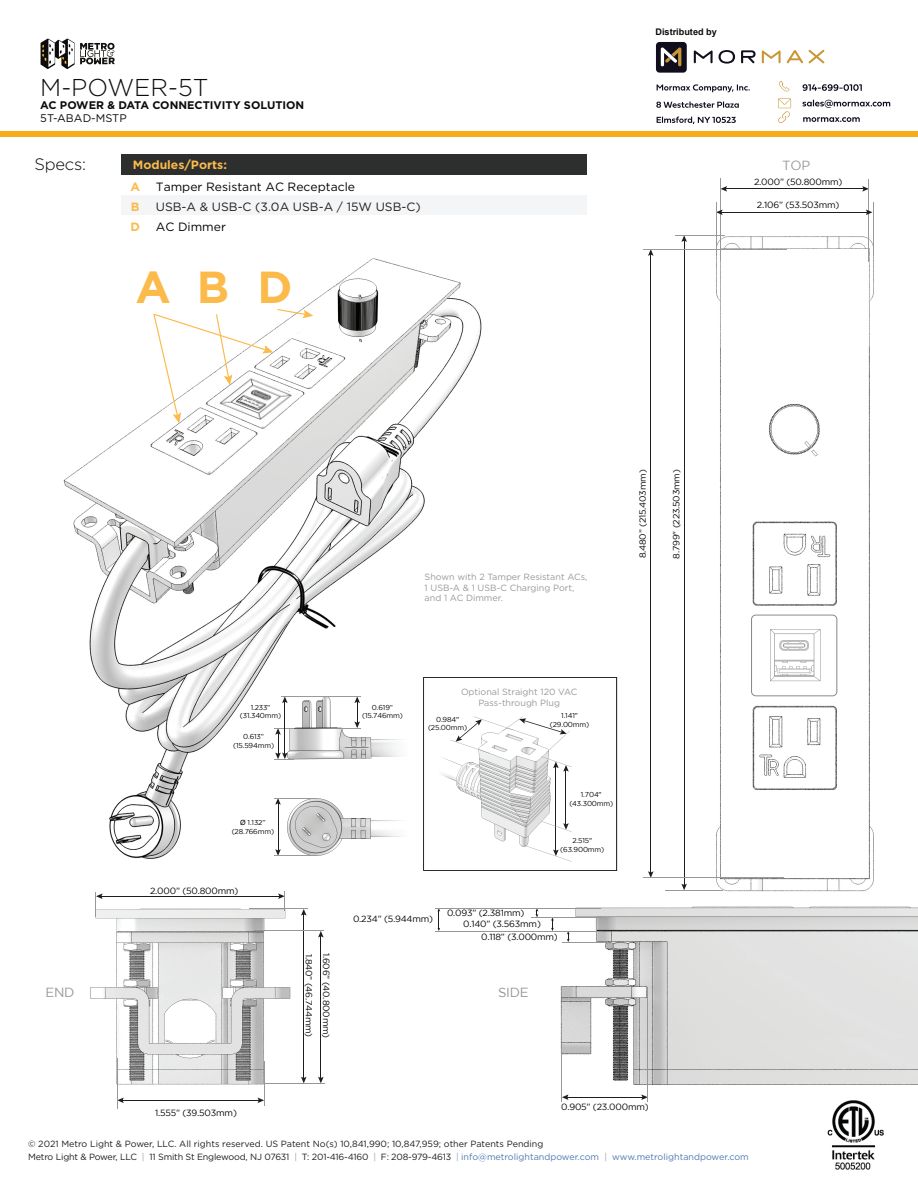
<style>
.page{position:relative;width:918px;height:1188px;background:#fff}
.page>*{position:absolute;margin:0;border:0;box-sizing:border-box;transform-origin:0 0}
.t1{font:700 44.85px "Gotham";color:#fcba4b}
.t2{font:300 24.3px "Gotham";color:#0c0d0b}
.t3{font:300 16.5px "Gotham";letter-spacing:-.015em;color:#040503}
.t4{font:13.2px "Gotham";letter-spacing:-.02em;color:#979797}
.t5{font:13.2px "Gotham";color:#999}
.t6{font:12px "Gotham";color:#040503}
.t7{font:12px "Gotham";color:#211d1e}
.t8{font:700 12px/20.2px "Gotham";color:#fcba4b;text-align:justify}
.t9{font:700 11.1px "Gotham";color:#0c0d0b}
.t10{font:11.1px "Gotham";color:#0c0d0b}
.t11{font:700 9.15px "Arial";color:#0c0d0b}
.t12{font:9px/12.8px "Gotham";color:#211d1e}
.t13{font:9px "Gotham";letter-spacing:-.02em;color:#040503}
.t14{font:9px/10.8px "Gotham";color:#999}
.t15{font:7.2px/8.6px "Gotham";letter-spacing:-.02em;color:#040503;text-align:center}
.s1{font-family:"Arial"}
.s2{color:#9ba2a9}
.s3{color:#5079b1}
</style>
<div class="page">
<img style="left:827px;top:1100px;width:57px;height:70px">
<img style="left:679px;top:228px;width:195px;height:664px">
<hr style="left:684px;top:240px;width:1px;height:646px;background:#211d1e">
<svg style="left:681px;top:884px;width:6px;height:6px"></svg>
<svg style="left:681px;top:236px;width:6px;height:6px"></svg>
<hr style="left:675px;top:235px;width:49px;height:1px;background:#999">
<hr style="left:666px;top:890px;width:57px;height:1px;background:#999">
<hr style="left:650px;top:254px;width:1px;height:619px;background:#211d1e">
<svg style="left:648px;top:871px;width:6px;height:7px"></svg>
<svg style="left:648px;top:250px;width:6px;height:6px"></svg>
<hr style="left:643px;top:249px;width:144px;height:1px;background:#999">
<hr style="left:643px;top:878px;width:141px;height:1px;background:#999">
<hr style="left:725px;top:188px;width:139px;height:1px;background:#211d1e">
<svg style="left:862px;top:186px;width:7px;height:6px"></svg>
<svg style="left:721px;top:186px;width:6px;height:6px"></svg>
<hr style="left:869px;top:180px;width:1px;height:82px;background:#999">
<hr style="left:720px;top:178px;width:1px;height:83px;background:#999">
<hr style="left:721px;top:212px;width:147px;height:1px;background:#211d1e">
<svg style="left:866px;top:209px;width:6px;height:6px"></svg>
<svg style="left:717px;top:209px;width:6px;height:6px"></svg>
<hr style="left:873px;top:202px;width:1px;height:54px;background:#999">
<hr style="left:716px;top:202px;width:1px;height:54px;background:#999">
<img style="left:63px;top:258px;width:419px;height:601px">
<div style="left:122px;top:195px;width:465px;height:20px;background:#f4f5f6"></div>
<div style="left:122px;top:155px;width:465px;height:20px;background:#2d2e2e"></div>
<img style="left:276px;top:679px;width:147px;height:180px">
<hr style="left:278px;top:803px;width:1px;height:48px;background:#211d1e">
<svg style="left:275px;top:849px;width:6px;height:7px"></svg>
<svg style="left:275px;top:799px;width:6px;height:6px"></svg>
<hr style="left:274px;top:798px;width:43px;height:1px;background:#999">
<hr style="left:274px;top:856px;width:43px;height:1px;background:#999">
<hr style="left:281px;top:696px;width:46px;height:1px;background:#999">
<svg style="left:342px;top:697px;width:19px;height:32px"></svg>
<hr style="left:327px;top:696px;width:34px;height:1px;background:#999">
<hr style="left:284px;top:701px;width:1px;height:54px;background:#211d1e">
<svg style="left:274px;top:728px;width:20px;height:32px"></svg>
<svg style="left:282px;top:696px;width:6px;height:7px"></svg>
<svg style="left:423px;top:677px;width:194px;height:194px"></svg>
<svg style="left:153px;top:274px;width:283px;height:149px"></svg>
<img style="left:323px;top:276px;width:77px;height:77px;border-radius:38px">
<div style="left:743px;top:329px;width:110px;height:185px;background:#fff"></div>
<img style="left:768px;top:403px;width:52px;height:54px">
<img style="left:90px;top:908px;width:204px;height:176px">
<img style="left:560px;top:906px;width:358px;height:179px">
<hr style="left:122px;top:1100px;width:138px;height:1px;background:#1f1c1d">
<svg style="left:258px;top:1098px;width:6px;height:5px"></svg>
<svg style="left:118px;top:1098px;width:6px;height:5px"></svg>
<hr style="left:100px;top:896px;width:180px;height:1px;background:#1f1c1d">
<hr style="left:320px;top:935px;width:1px;height:144px;background:#1f1c1d">
<svg style="left:318px;top:1077px;width:6px;height:6px"></svg>
<svg style="left:318px;top:932px;width:6px;height:5px"></svg>
<hr style="left:303px;top:913px;width:1px;height:166px;background:#1f1c1d">
<svg style="left:301px;top:1077px;width:6px;height:6px"></svg>
<svg style="left:301px;top:910px;width:6px;height:6px"></svg>
<hr style="left:249px;top:909px;width:59px;height:1px;background:#979797">
<hr style="left:255px;top:931px;width:69px;height:1px;background:#979797">
<hr style="left:264px;top:1083px;width:60px;height:1px;background:#979797">
<svg style="left:278px;top:892px;width:8px;height:19px"></svg>
<hr style="left:264px;top:1061px;width:1px;height:45px;background:#979797">
<svg style="left:96px;top:893px;width:7px;height:23px"></svg>
<hr style="left:117px;top:1058px;width:1px;height:51px;background:#979797">
<hr style="left:566px;top:1097px;width:77px;height:1px;background:#1f1c1d">
<svg style="left:641px;top:1094px;width:7px;height:6px"></svg>
<svg style="left:563px;top:1094px;width:5px;height:6px"></svg>
<hr style="left:562px;top:1048px;width:1px;height:54px;background:#979797">
<hr style="left:648px;top:987px;width:1px;height:115px;background:#979797">
<svg style="left:567px;top:932px;width:3px;height:10px"></svg>
<hr style="left:563px;top:942px;width:46px;height:1px;background:#979797">
<hr style="left:435px;top:931px;width:166px;height:1px;background:#979797">
<svg style="left:536px;top:909px;width:2px;height:8px"></svg>
<svg style="left:551px;top:918px;width:3px;height:13px"></svg>
<svg style="left:437px;top:909px;width:3px;height:22px"></svg>
<hr style="left:435px;top:908px;width:166px;height:1px;background:#979797">
<hr style="left:531px;top:917px;width:70px;height:1px;background:#979797">
<svg style="left:747px;top:608px;width:94px;height:94px"></svg>
<svg style="left:751px;top:615px;width:86px;height:81px"></svg>
<img style="left:214px;top:376px;width:82px;height:46px">
<svg style="left:41px;top:39px;width:74px;height:30px"></svg>
<div style="left:0;top:131px;width:918px;height:6px;background:#f8ac1a"></div>
<svg style="left:803px;top:117px;width:57px;height:5px"></svg>
<svg style="left:803px;top:100px;width:87px;height:8px"></svg>
<svg style="left:778px;top:98px;width:13px;height:25px"></svg>
<svg style="left:779px;top:81px;width:11px;height:11px"></svg>
<svg style="left:803px;top:84px;width:59px;height:7px"></svg>
<svg style="left:656px;top:84px;width:94px;height:40px"></svg>
<svg style="left:719px;top:50px;width:16px;height:14px"></svg>
<svg style="left:762px;top:50px;width:19px;height:13px"></svg>
<svg style="left:694px;top:50px;width:19px;height:13px"></svg>
<svg style="left:809px;top:50px;width:15px;height:13px"></svg>
<svg style="left:741px;top:50px;width:15px;height:13px"></svg>
<svg style="left:787px;top:50px;width:16px;height:13px"></svg>
<div style="left:656px;top:42px;width:31px;height:31px;background:#100e1d;border-radius:4px"></div>
<svg style="left:661px;top:47px;width:20px;height:19px"></svg>
<h2 class="t2" style="left:40px;top:72px;width:170px">M-POWER-5T</h2>
<p class="t9" style="left:40px;top:98px;width:266px">AC POWER &amp; DATA CONNECTIVITY SOLUTION</p>
<p class="t10" style="left:40px;top:111px;width:88px">5T-ABAD-MSTP</p>
<h3 class="t3" style="left:35px;top:153px;width:53px">Specs:</h3>
<h3 class="t8" style="left:133px;top:155px;width:96px">Modules/Ports:</h3>
<h3 class="t8" style="left:130px;top:177px;width:11px">A B D</h3>
<h3 class="t6" style="left:156px;top:179px;width:201px">Tamper Resistant AC Receptacle</h3>
<h3 class="t7" style="left:156px;top:199px;width:266px">USB-A &amp; USB-C (3.0A USB-A / 15W USB-C)</h3>
<h3 class="t6" style="left:156px;top:219px;width:72px">AC Dimmer</h3>
<h1 class="t1" style="left:136px;top:258px;width:95px">A B</h1>
<h1 class="t1" style="left:257px;top:258px;width:37px">D</h1>
<p class="t11" style="left:655px;top:26px;width:63px">Distributed by</p>
<h3 class="t5" style="left:782px;top:158px;width:30px">TOP</h3>
<p class="t13" style="left:757px;top:200px;width:84px">2.106” (53.503mm)</p>
<p class="t13" style="left:754px;top:177px;width:90px">2.000” (50.800mm)</p>
<p class="t14" style="left:425px;top:571px;width:164px">Shown with 2 Tamper Resistant ACs,<br>1 USB-A &amp; 1 USB-C Charging Port, and 1 AC Dimmer.</p>
<p class="t13" style="left:638px;top:558px;width:90px;rotate:-90deg">8.480” (215.403mm)</p>
<p class="t13" style="left:671px;top:559px;width:91px;rotate:-90deg">8.799" (223.503mm)</p>
<p class="t15" style="left:240px;top:703px;width:43px">1.233” (31.340mm)</p>
<p class="t15" style="left:362px;top:703px;width:42px">0.619” (15.746mm)</p>
<p class="t15" style="left:233px;top:732px;width:42px">0.613” (15.594mm)</p>
<p class="t15" style="left:232px;top:818px;width:44px"><span class="s1">Ø</span> 1.132” (28.766mm)</p>
<p class="t13" style="left:150px;top:886px;width:90px">2.000” (50.800mm)</p>
<p class="t14" style="left:461px;top:687px;width:118px;text-align:center">Optional Straight 120 VAC<br>Pass-through Plug</p>
<p class="t15" style="left:550px;top:711px;width:41px">1.141" (29.00mm)</p>
<p class="t15" style="left:428px;top:715px;width:41px">0.984" (25.00mm)</p>
<p class="t15" style="left:569px;top:790px;width:45px">1.704" (43.300mm)</p>
<p class="t15" style="left:560px;top:836px;width:46px">2.515" (63.900mm)</p>
<p class="t13" style="left:353px;top:914px;width:82px">0.234” (5.944mm)</p>
<p class="t13" style="left:447px;top:908px;width:79px">0.093” (2.381mm)</p>
<p class="t13" style="left:463px;top:919px;width:79px">0.140” (3.563mm)</p>
<p class="t13" style="left:481px;top:932px;width:78px">0.118” (3.000mm)</p>
<p class="t13" style="left:314px;top:954px;width:85px;rotate:90deg">1.840” (46.744mm)</p>
<p class="t13" style="left:331px;top:953px;width:87px;rotate:90deg">1.606” (40.800mm)</p>
<h3 class="t4" style="left:45px;top:985px;width:31px">END</h3>
<h3 class="t4" style="left:498px;top:985px;width:32px">SIDE</h3>
<p class="t13" style="left:155px;top:1108px;width:83px">1.555” (39.503mm)</p>
<p class="t13" style="left:561px;top:1101px;width:89px">0.905” (23.000mm)</p>
<p class="t12" style="left:28px;top:1137px;width:722px">© 2021 Metro Light &amp; Power, LLC. All rights reserved. US Patent No(s) 10,841,990; 10,847,959; other Patents Pending<br>Metro Light &amp; Power, LLC <span class="s2">|</span> 11 Smith St Englewood, NJ 07631 <span class="s2">|</span> T: 201-416-4160 <span class="s2">|</span> F: 208-979-4613 <span class="s2">|</span> <span class="s3">info@metrolightandpower.com</span> <span class="s2">|</span> <span class="s3">www.metrolightandpower.com</span></p>
</div>
